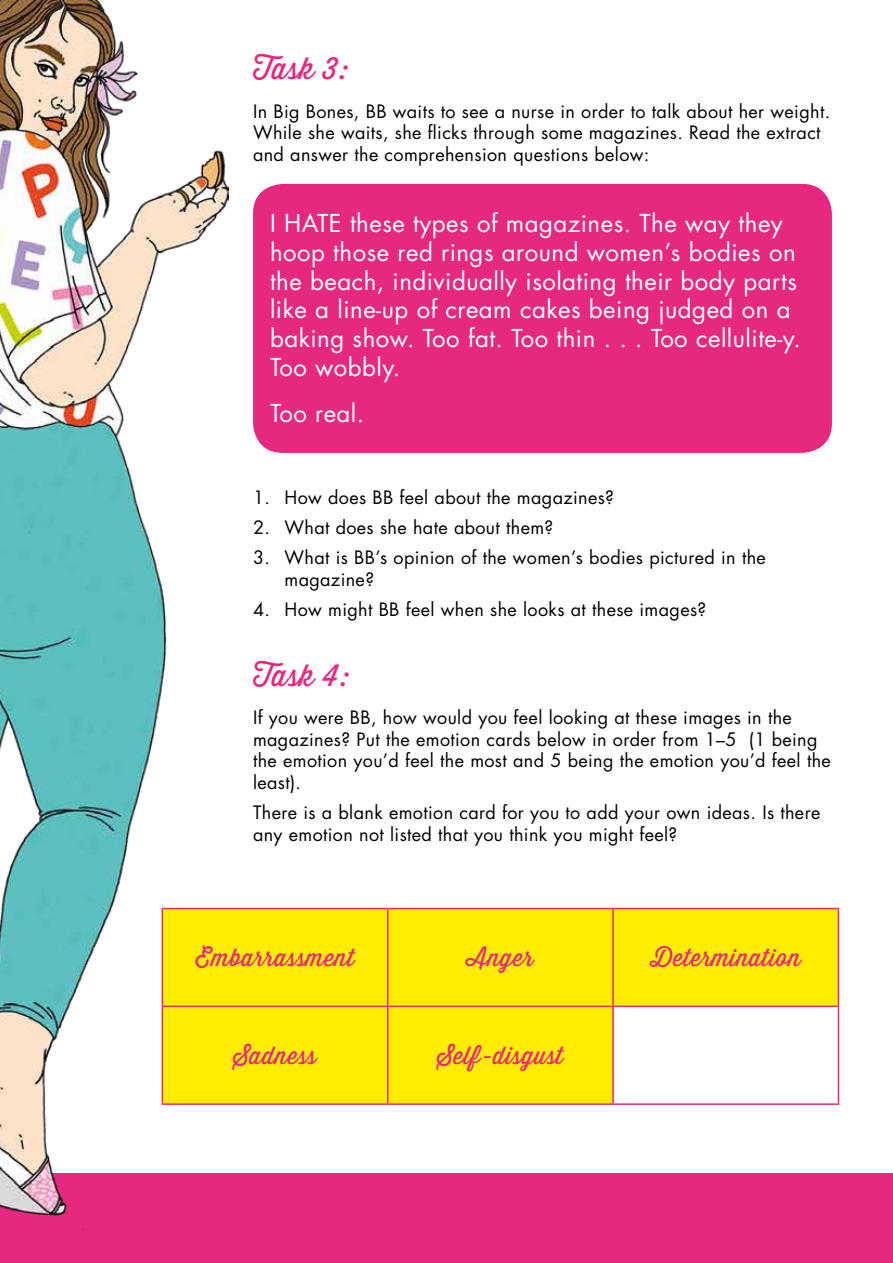
<style>
.page{position:relative;width:893px;height:1263px;background:#fff}
.page>*{position:absolute;margin:0;border:0;box-sizing:border-box;transform-origin:0 0}
.t1{font:30px "Thirsty Script";letter-spacing:.02em;color:#e6287f}
.t2{font:24px/28.8px "Futura";letter-spacing:.02em;color:#fff}
.t3{font:24px "Thirsty Script";letter-spacing:.02em;color:#e6287f}
.t4{font:18px/21.6px "Futura";letter-spacing:.02em;color:#000}
</style>
<div class="page">
<div style="left:253px;top:184px;width:579px;height:269px;background:#e6287f;border-radius:30px"></div>
<div style="left:0;top:1174px;width:893px;height:89px;background:#e6287f"></div>
<img style="left:0;top:0;width:228px;height:1216px">
<div style="left:163px;top:909px;width:675px;height:194px;background:#ffed00"></div>
<div style="left:613px;top:1006px;width:225px;height:98px;background:#fff"></div>
<hr style="left:162px;top:908px;width:226px;height:1px;background:#e6287f">
<hr style="left:162px;top:909px;width:1px;height:96px;background:#e6287f">
<hr style="left:388px;top:908px;width:225px;height:1px;background:#e6287f">
<hr style="left:387px;top:909px;width:1px;height:96px;background:#e6287f">
<hr style="left:613px;top:908px;width:226px;height:1px;background:#e6287f">
<hr style="left:612px;top:909px;width:2px;height:96px;background:#e6287f">
<hr style="left:838px;top:909px;width:1px;height:96px;background:#e6287f">
<hr style="left:162px;top:1005px;width:226px;height:2px;background:#e6287f">
<hr style="left:162px;top:1007px;width:1px;height:96px;background:#e6287f">
<hr style="left:388px;top:1005px;width:225px;height:2px;background:#e6287f">
<hr style="left:387px;top:1007px;width:1px;height:96px;background:#e6287f">
<hr style="left:613px;top:1005px;width:226px;height:2px;background:#e6287f">
<hr style="left:612px;top:1007px;width:2px;height:96px;background:#e6287f">
<hr style="left:838px;top:1007px;width:1px;height:96px;background:#e6287f">
<hr style="left:162px;top:1103px;width:226px;height:2px;background:#e6287f">
<hr style="left:388px;top:1103px;width:225px;height:2px;background:#e6287f">
<hr style="left:613px;top:1103px;width:226px;height:2px;background:#e6287f">
<h1 class="t1" style="left:253px;top:47px;width:96px">Task 3:</h1>
<p class="t4" style="left:253px;top:100px;width:579px">In Big Bones, BB waits to see a nurse in order to talk about her weight.<br>While she waits, she flicks through some magazines. Read the extract and answer the comprehension questions below:</p>
<p class="t2" style="left:270px;top:208px;width:532px">I HATE these types of magazines. The way they hoop those red rings around women’s bodies on the beach, individually isolating their body parts like a line-up of cream cakes being judged on a baking show. Too fat. Too thin . . . Too cellulite-y.<br>Too wobbly.</p>
<h2 class="t2" style="left:270px;top:398px;width:96px">Too real.</h2>
<p class="t4" style="left:253px;top:486px;width:363px">1. How does BB feel about the magazines?</p>
<p class="t4" style="left:253px;top:516px;width:302px">2. What does she hate about them?</p>
<p class="t4" style="left:284px;top:546px;width:483px;text-indent:-32px">3. What is BB’s opinion of the women’s bodies pictured in the magazine?</p>
<p class="t4" style="left:253px;top:598px;width:455px">4. How might BB feel when she looks at these images?</p>
<h1 class="t1" style="left:253px;top:653px;width:97px">Task 4:</h1>
<p class="t4" style="left:253px;top:707px;width:579px">If you were BB, how would you feel looking at these images in the magazines? Put the emotion cards below in order from 1–5 (1 being the emotion you’d feel the most and 5 being the emotion you’d feel the least).</p>
<p class="t4" style="left:253px;top:801px;width:569px">There is a blank emotion card for you to add your own ideas. Is there any emotion not listed that you think you might feel?</p>
<h2 class="t3" style="left:195px;top:940px;width:161px">Embarrassment</h2>
<h2 class="t3" style="left:467px;top:940px;width:68px">Anger</h2>
<h2 class="t3" style="left:651px;top:940px;width:152px">Determination</h2>
<h2 class="t3" style="left:233px;top:1038px;width:85px">Sadness</h2>
<h2 class="t3" style="left:437px;top:1038px;width:127px">Self-disgust</h2>
</div>
